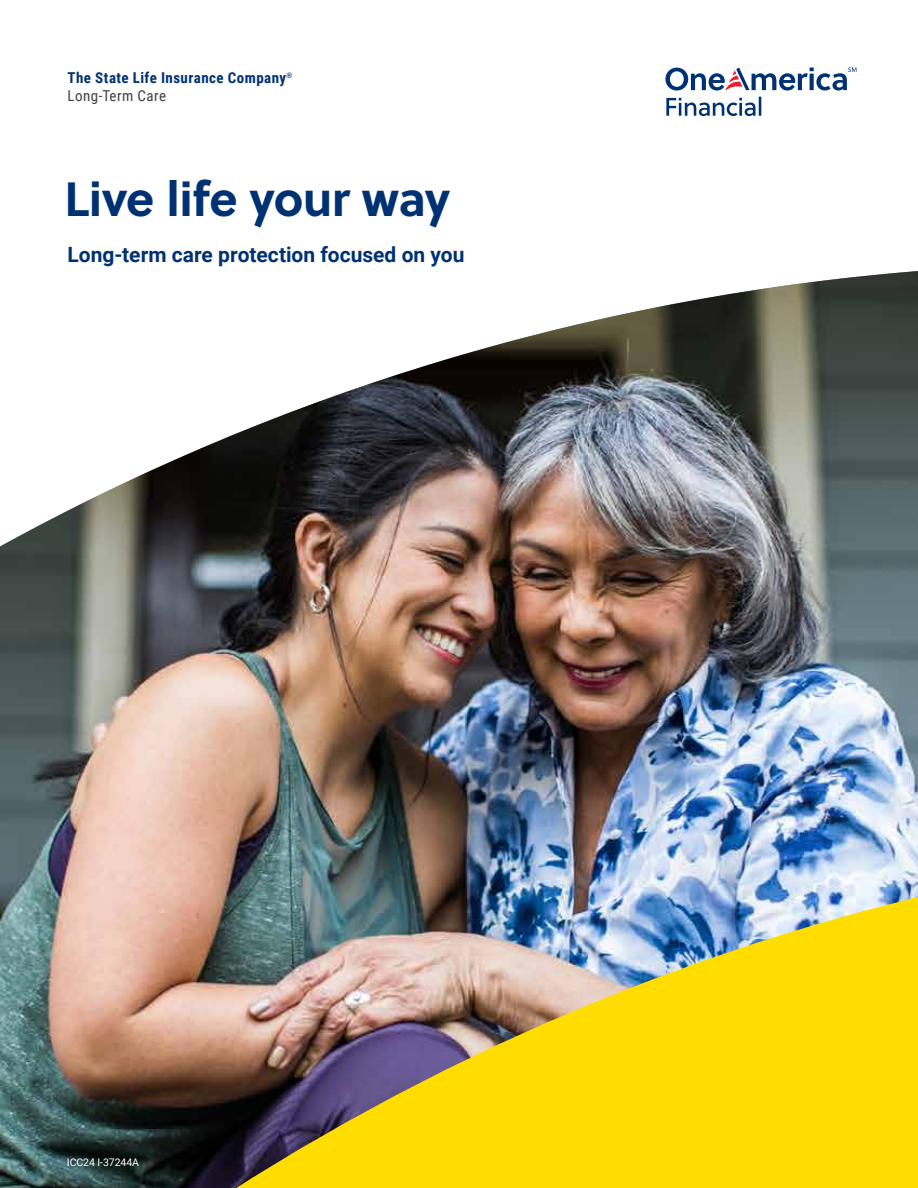
<style>
.page{position:relative;width:918px;height:1188px;background:#fff}
.page>*{position:absolute;margin:0;border:0;box-sizing:border-box;transform-origin:0 0}
.t1{font:700 48px "Soleil";letter-spacing:-.01em;color:#003273}
.t2{font:700 21px "Roboto";color:#003273}
.t3{font:700 15px/18.1px "Roboto Condensed";letter-spacing:.03em;color:#003273}
.t4{font:10.5px "Roboto";letter-spacing:-.005em;color:#fff}
.s1{font-weight:400;color:#414042}
</style>
<div class="page">
<img style="left:0;top:271px;width:918px;height:560px">
<img style="left:0;top:831px;width:918px;height:357px">
<svg style="left:666px;top:97px;width:95px;height:19px"></svg>
<svg style="left:665px;top:68px;width:191px;height:23px"></svg>
<p class="t3" style="left:68px;top:68px;width:227px">The State Life Insurance Company<sup>®<br></sup><span class="s1">Long-Term Care</span></p>
<h1 class="t1" style="left:64px;top:162px;width:387px">Live life your way</h1>
<h2 class="t2" style="left:68px;top:240px;width:398px">Long-term care protection focused on you</h2>
<p class="t4" style="left:67px;top:1154px;width:74px">ICC24 I-37244A</p>
</div>
